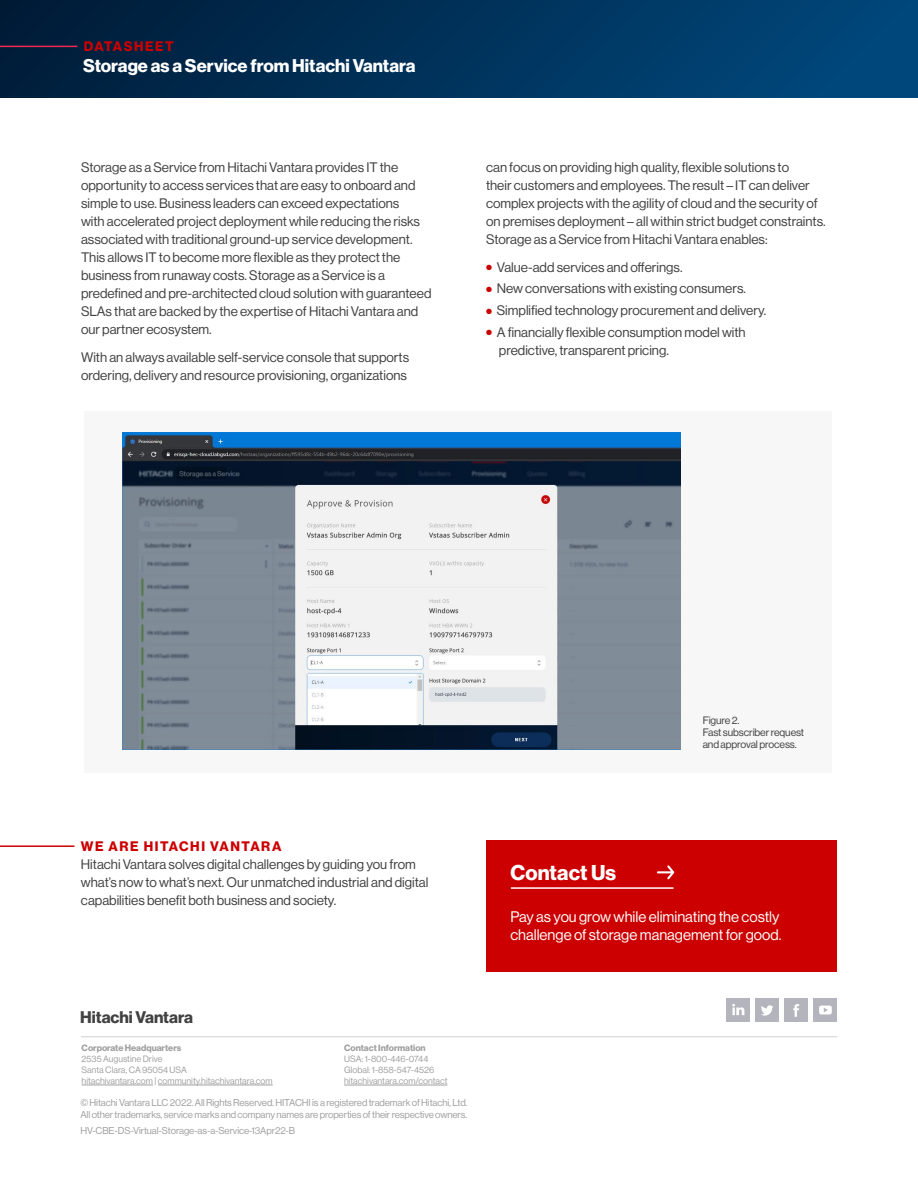
<style>
.page{position:relative;width:918px;height:1188px;background:#fff}
.page>*{position:absolute;margin:0;border:0;box-sizing:border-box;transform-origin:0 0}
.t1{font:21px "N Haas Grotesk DS Pro 75 Bd";letter-spacing:.005em;color:#fff}
.t2{font:18px "N Haas Grotesk DS Pro 75 Bd";color:#fff}
.t3{font:16.5px "N Haas Grotesk DS Pro 75 Bd";color:#414141}
.t4{font:15px/18px "N Haas Grotesk DS Pro 55 Rg";color:#fff}
.t5{font:13.5px/18px "N Haas Grotesk DS Pro 55 Rg";color:#414141}
.t6{font:13.5px "N Haas Grotesk DS Pro 75 Bd";letter-spacing:.115em;color:#c00}
.t7{font:10.5px/12px "N Haas Grotesk DS Pro 55 Rg";letter-spacing:-.01em;color:#414141}
.t8{font:9.75px/12px "N Haas Grotesk DS Pro 55 Rg";letter-spacing:-.01em;color:#a0a0a0}
.t9{font:9px/10.8px "N Haas Grotesk DS Pro 55 Rg";color:#a0a0a0}
.t10{font:9px "N Haas Grotesk DS Pro 75 Bd";color:#a0a0a0}
.s1{color:#c00}
</style>
<div class="page">
<hr style="left:81px;top:1036px;width:756px;height:1px;background:#d0d0d0">
<hr style="left:82px;top:1085px;width:71px;height:1px;background:#a0a0a0">
<hr style="left:158px;top:1085px;width:115px;height:1px;background:#a0a0a0">
<hr style="left:344px;top:1085px;width:103px;height:1px;background:#a0a0a0">
<div style="left:785px;top:999px;width:23px;height:23px;background:#b4b4bc"></div>
<svg style="left:793px;top:1004px;width:6px;height:13px"></svg>
<div style="left:726px;top:999px;width:24px;height:23px;background:#b4b4bc"></div>
<svg style="left:732px;top:1004px;width:12px;height:11px"></svg>
<div style="left:756px;top:999px;width:23px;height:23px;background:#b4b4bc"></div>
<svg style="left:761px;top:1005px;width:12px;height:11px"></svg>
<div style="left:814px;top:999px;width:23px;height:23px;background:#b4b4bc"></div>
<svg style="left:819px;top:1006px;width:13px;height:8px"></svg>
<div style="left:0;top:0;width:918px;height:98px;background:linear-gradient(to right,#001c38,#00497e)"></div>
<hr style="left:0;top:46px;width:77px;height:1px;background:#ed2b4e">
<hr style="left:0;top:845px;width:74px;height:2px;background:#c00">
<div style="left:486px;top:840px;width:351px;height:132px;background:#c00"></div>
<hr style="left:511px;top:887px;width:163px;height:2px;background:#fff">
<svg style="left:657px;top:865px;width:17px;height:14px"></svg>
<div style="left:84px;top:411px;width:748px;height:362px;background:#f7f7f7"></div>
<img style="left:122px;top:432px;width:559px;height:317px">
<p class="t6" style="left:84px;top:38px;width:91px">DATASHEET</p>
<h2 class="t2" style="left:83px;top:55px;width:334px">Storage as a Service from Hitachi Vantara</h2>
<p class="t5" style="left:81px;top:159px;width:352px">Storage as a Service from Hitachi Vantara provides IT the opportunity to access services that are easy to onboard and simple to use. Business leaders can exceed expectations<br>with accelerated project deployment while reducing the risks associated with traditional ground-up service development.<br>This allows IT to become more flexible as they protect the business from runaway costs. Storage as a Service is a predefined and pre-architected cloud solution with guaranteed SLAs that are backed by the expertise of Hitachi Vantara and our partner ecosystem.</p>
<p class="t5" style="left:81px;top:348px;width:330px">With an always available self-service console that supports ordering, delivery and resource provisioning, organizations</p>
<p class="t5" style="left:486px;top:159px;width:341px">can focus on providing high quality, flexible solutions to<br>their customers and employees. The result – IT can deliver complex projects with the agility of cloud and the security of on premises deployment – all within strict budget constraints.<br>Storage as a Service from Hitachi Vantara enables:</p>
<p class="t5" style="left:486px;top:258px;width:198px"><span class="s1">●</span> Value-add services and offerings.</p>
<p class="t5" style="left:486px;top:280px;width:262px"><span class="s1">●</span> New conversations with existing consumers.</p>
<p class="t5" style="left:486px;top:302px;width:282px"><span class="s1">●</span> Simplified technology procurement and delivery.</p>
<p class="t5" style="left:499px;top:323px;width:248px;text-indent:-13px"><span class="s1">●</span> A financially flexible consumption model with predictive, transparent pricing.</p>
<p class="t7" style="left:703px;top:714px;width:103px">Figure 2.<br>Fast subscriber request and approval process.</p>
<p class="t6" style="left:81px;top:838px;width:202px">WE ARE HITACHI VANTARA</p>
<p class="t5" style="left:81px;top:855px;width:349px">Hitachi Vantara solves digital challenges by guiding you from what’s now to what’s next. Our unmatched industrial and digital capabilities benefit both business and society.</p>
<h1 class="t1" style="left:510px;top:860px;width:107px">Contact Us</h1>
<p class="t4" style="left:510px;top:908px;width:273px">Pay as you grow while eliminating the costly challenge of storage management for good.</p>
<p class="t3" style="left:80px;top:1008px;width:115px">Hitachi Vantara</p>
<p class="t10" style="left:82px;top:1043px;width:101px">Corporate Headquarters</p>
<p class="t9" style="left:82px;top:1054px;width:193px">2535 Augustine Drive<br>Santa Clara, CA 95054 USA<br>hitachivantara.com | community.hitachivantara.com</p>
<p class="t10" style="left:344px;top:1043px;width:83px">Contact Information</p>
<p class="t9" style="left:344px;top:1054px;width:105px">USA: 1-800-446-0744<br>Global: 1-858-547-4526 hitachivantara.com/contact</p>
<p class="t8" style="left:80px;top:1096px;width:389px">© Hitachi Vantara LLC 2022. All Rights Reserved. HITACHI is a registered trademark of Hitachi, Ltd.<br>All other trademarks, service marks and company names are properties of their respective owners.</p>
<p class="t8" style="left:80px;top:1125px;width:216px">HV-CBE-DS-Virtual-Storage-as-a-Service-13Apr22-B</p>
</div>
